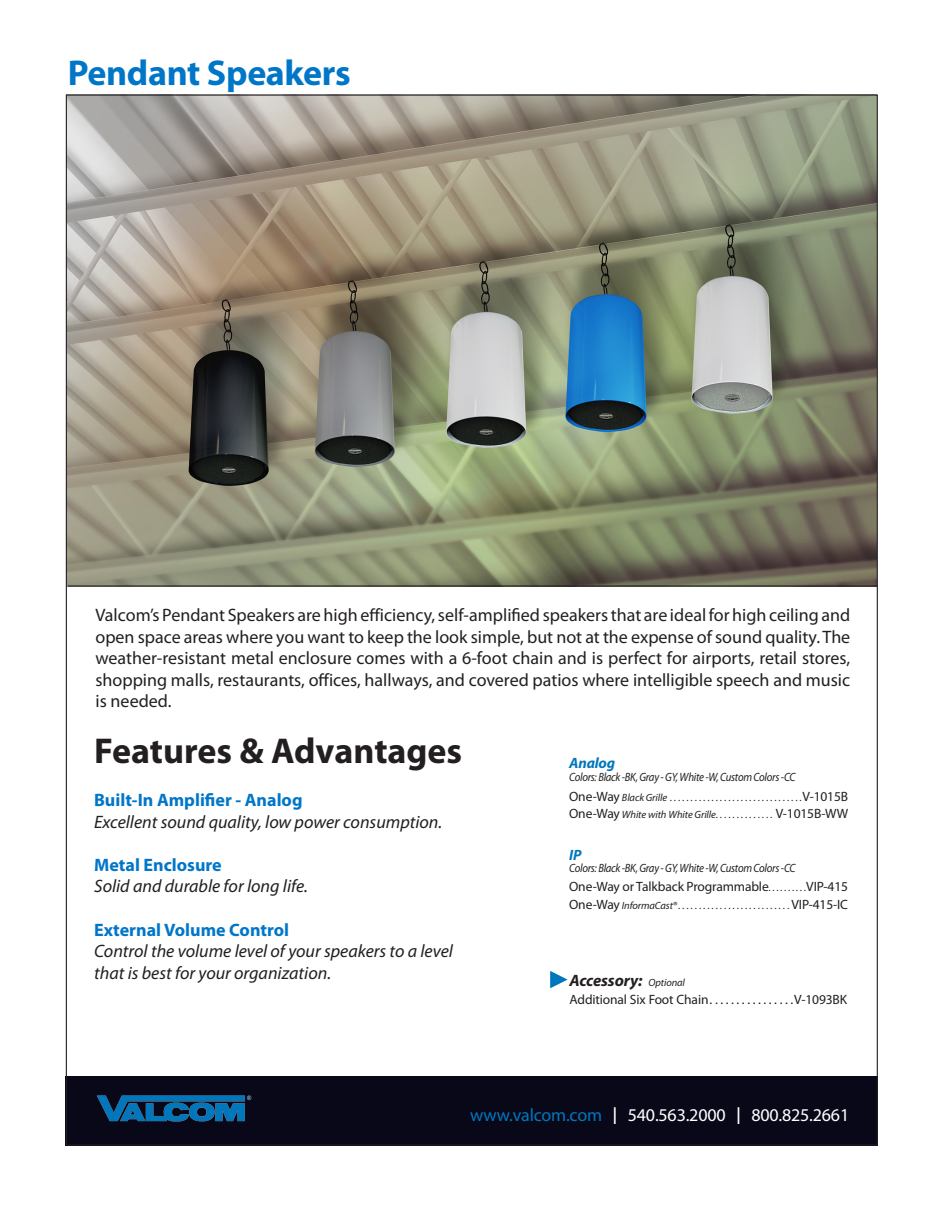
<style>
.page{position:relative;width:945px;height:1215px;background:#fff}
.page>*{position:absolute;margin:0;border:0;box-sizing:border-box;transform-origin:0 0}
.t1{font:700 36px "Myriad Pro";color:#231f20}
.t2{font:700 36px "Myriad Pro";letter-spacing:-.01em;color:#0076c8}
.t3{font:18px/21.6px "Myriad Pro";color:#231f20;text-align:justify}
.t4{font:italic 18px/21.6px "Myriad Pro";color:#231f20}
.t5{font:700 18px "Myriad Pro";color:#0076c8}
.t6{font:18px "Myriad Pro";letter-spacing:-.01em;color:#fff}
.t7{font:italic 700 16.5px "Myriad Pro";letter-spacing:-.01em;color:#231f20}
.t8{font:italic 700 15px "Myriad Pro";letter-spacing:-.01em;color:#0077bd}
.t9{font:13.5px "Myriad Pro";letter-spacing:-.01em;color:#231f20}
.t10{font:italic 12px "Myriad Pro";letter-spacing:-.025em;color:#231f20;scale:.9 1}
.t11{font:10.5px "Myriad Pro";color:#231f20}
.t12{font:italic 10.5px "Myriad Pro";letter-spacing:-.01em;color:#231f20}
.s1{font-size:13.5px}
.s2{font-style:italic}
.s3{font-style:normal;font-size:13.5px}
.s4{font-style:normal}
.s5{font-style:italic;font-size:10.5px}
.s6{font-weight:400;font-size:10.5px}
.s7{color:#0077bd}
.s8{font-size:24.9px}
</style>
<div class="page">
<div style="left:66px;top:1077px;width:812px;height:69px;background:#090819"></div>
<img style="left:68px;top:96px;width:808px;height:489px">
<img style="left:97px;top:1095px;width:155px;height:27px">
<hr style="left:68px;top:585px;width:810px;height:2px;background:#231f20">
<svg style="left:550px;top:971px;width:18px;height:17px"></svg>
<p class="t2" style="left:68px;top:50px;width:284px">Pendant Speakers</p>
<p class="t3" style="left:96px;top:604px;width:756px">Valcom’s Pendant Speakers are high efficiency, self-amplified speakers that are ideal for high ceiling and open space areas where you want to keep the look simple, but not at the expense of sound quality. The weather-resistant metal enclosure comes with a 6-foot chain and is perfect for airports, retail stores, shopping malls, restaurants, offices, hallways, and covered patios where intelligible speech and music is needed.</p>
<p class="t1" style="left:94px;top:727px;width:370px">Features &amp; Advantages</p>
<p class="t5" style="left:94px;top:788px;width:210px">Built-In Amplifier - Analog</p>
<p class="t4" style="left:94px;top:811px;width:350px">Excellent sound quality, low power consumption.</p>
<p class="t5" style="left:94px;top:853px;width:129px">Metal Enclosure</p>
<p class="t4" style="left:94px;top:875px;width:215px">Solid and durable for long life.</p>
<p class="t5" style="left:94px;top:918px;width:196px">External Volume Control</p>
<p class="t4" style="left:94px;top:940px;width:360px">Control the volume level of your speakers to a level that is best for your organization.</p>
<p class="t8" style="left:569px;top:753px;width:48px">Analog</p>
<p class="t10" style="left:569px;top:770px;width:253px">Colors: Black -BK, Gray - GY, White -W, Custom Colors -CC</p>
<p class="t11" style="left:569px;top:791px;width:102px"><span class="s1">One-Way</span> <span class="s2">Black Grille</span>................................</p>
<p class="t9" style="left:802px;top:788px;width:47px">V-1015B</p>
<p class="t12" style="left:569px;top:808px;width:281px"><span class="s3">One-Way</span> White with White Grille<span class="s4">. . . . . . . . . . . . . .</span> <span class="s3">V-1015B-WW</span></p>
<p class="t8" style="left:569px;top:845px;width:14px">IP</p>
<p class="t10" style="left:569px;top:861px;width:253px">Colors: Black -BK, Gray - GY, White -W, Custom Colors -CC</p>
<p class="t9" style="left:569px;top:879px;width:281px">One-Way or Talkback Programmable<span class="s5">. . . . . . . . . .</span>VIP-415</p>
<p class="t11" style="left:569px;top:899px;width:281px"><span class="s1">One-Way</span> <span class="s2">InformaCast®</span>. . . . . . . . . . . . . . . . . . . . . . . . . . . <span class="s1">VIP-415-IC</span></p>
<p class="t7" style="left:570px;top:970px;width:117px">Accessory: <span class="s6">Optional</span></p>
<p class="t9" style="left:570px;top:991px;width:279px">Additional Six Foot Chain. . . . . . . . . . . . . . . .V-1093BK</p>
<p class="t6" style="left:470px;top:1103px;width:380px"><span class="s7">www.valcom.com</span> <span class="s8">I</span> 540.563.2000 <span class="s8">I</span> 800.825.2661</p>
</div>
